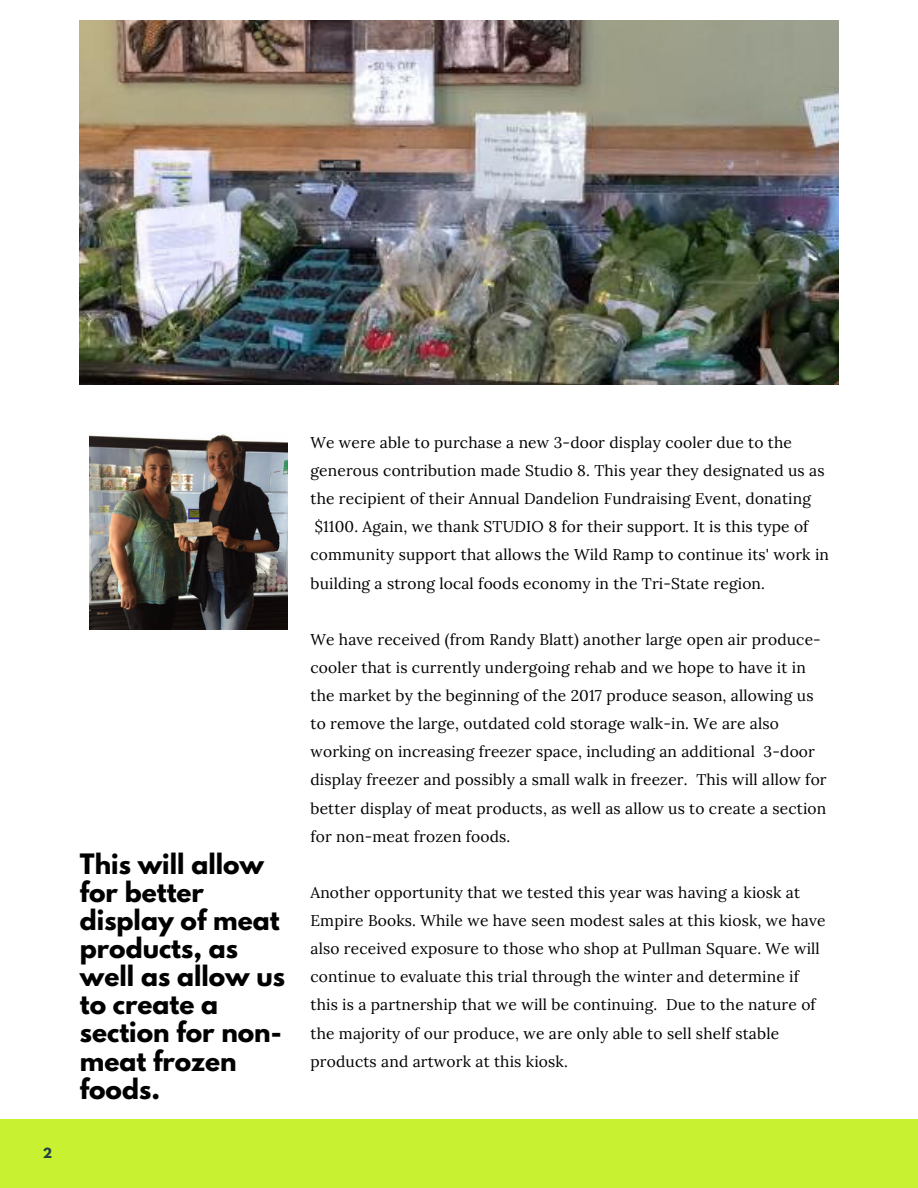
<style>
.page{position:relative;width:918px;height:1188px;background:#fff}
.page>*{position:absolute;margin:0;border:0;box-sizing:border-box;transform-origin:0 0}
.t1{font:700 24.9px/28.2px "League Spartan";color:#000}
.t2{font:15.6px/28.2px "Lora";letter-spacing:.01em;color:#000}
.t3{font:700 12.45px "League Spartan";color:#224147}
</style>
<div class="page">
<div style="left:0;top:1119px;width:918px;height:69px;background:#c8f131"></div>
<img style="left:80px;top:20px;width:758px;height:365px">
<img style="left:90px;top:434px;width:198px;height:196px">
<p class="t3" style="left:43px;top:1146px;width:11px">2</p>
<h1 class="t1" style="left:80px;top:853px;width:207px">This will allow for better display of meat products, as well as allow us to create a section for non&shy;meat frozen foods.</h1>
<p class="t2" style="left:310px;top:429px;width:520px">We were able to purchase a new 3-door display cooler due to the generous contribution made Studio 8. This year they designated us as the recipient of their Annual Dandelion Fundraising Event, donating $1100. Again, we thank STUDIO 8 for their support. It is this type of community support that allows the Wild Ramp to continue its' work in building a strong local foods economy in the Tri-State region.</p>
<p class="t2" style="left:310px;top:625px;width:518px">We have received (from Randy Blatt) another large open air produce&shy;cooler that is currently undergoing rehab and we hope to have it in the market by the beginning of the 2017 produce season, allowing us to remove the large, outdated cold storage walk-in. We are also working on increasing freezer space, including an additional 3-door display freezer and possibly a small walk in freezer. This will allow for better display of meat products, as well as allow us to create a section for non-meat frozen foods.</p>
<p class="t2" style="left:310px;top:879px;width:516px">Another opportunity that we tested this year was having a kiosk at Empire Books. While we have seen modest sales at this kiosk, we have also received exposure to those who shop at Pullman Square. We will continue to evaluate this trial through the winter and determine if this is a partnership that we will be continuing. Due to the nature of the majority of our produce, we are only able to sell shelf stable products and artwork at this kiosk.</p>
</div>
